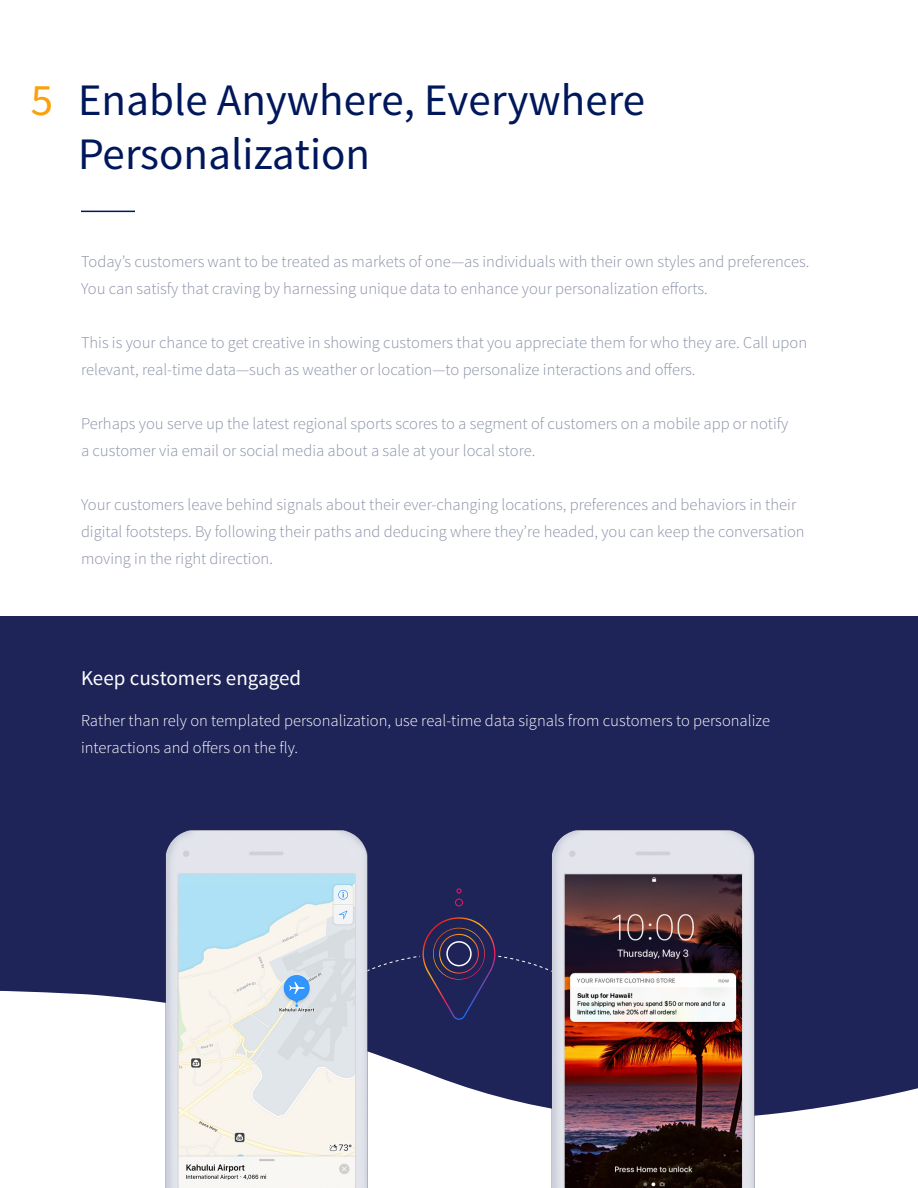
<style>
.page{position:relative;width:918px;height:1188px;background:#fff}
.page>*{position:absolute;margin:0;border:0;box-sizing:border-box;transform-origin:0 0}
.t1{font:45px/54px "Source Sans Pro";color:#00175c}
.t2{font:45px "Source Sans Pro";color:#faa10a}
.t3{font:21px "Source Sans Pro";color:#fff}
.t4{font:300 16.5px/27px "Source Sans Pro";color:#8a91a6}
.t5{font:300 16.5px/27px "Source Sans Pro";color:#fff}
</style>
<div class="page">
<div style="left:0;top:617px;width:918px;height:571px;background:#1e2358"></div>
<svg style="left:379px;top:917px;width:158px;height:71px"></svg>
<div style="left:446px;top:941px;width:26px;height:25px;border:2px solid #fff;border-radius:50%"></div>
<div style="left:455px;top:899px;width:8px;height:7px;border:1px solid #ed1a5e;border-radius:50%"></div>
<svg style="left:457px;top:889px;width:4px;height:4px"></svg>
<svg style="left:0;top:988px;width:918px;height:200px;fill:#fff"></svg>
<hr style="left:81px;top:211px;width:54px;height:1px;background:#00175c">
<img style="left:152px;top:830px;width:227px;height:358px">
<img style="left:539px;top:830px;width:227px;height:358px">
<h1 class="t2" style="left:31px;top:72px;width:24px">5</h1>
<h1 class="t1" style="left:78px;top:74px;width:569px">Enable Anywhere, Everywhere<br>Personalization</h1>
<p class="t4" style="left:81px;top:248px;width:730px">Today’s customers want to be treated as markets of one—as individuals with their own styles and preferences.<br>You can satisfy that craving by harnessing unique data to enhance your personalization efforts.</p>
<p class="t4" style="left:81px;top:329px;width:728px">This is your chance to get creative in showing customers that you appreciate them for who they are. Call upon relevant, real-time data—such as weather or location—to personalize interactions and offers.</p>
<p class="t4" style="left:81px;top:410px;width:709px">Perhaps you serve up the latest regional sports scores to a segment of customers on a mobile app or notify a customer via email or social media about a sale at your local store.</p>
<p class="t4" style="left:81px;top:491px;width:725px">Your customers leave behind signals about their ever-changing locations, preferences and behaviors in their digital footsteps. By following their paths and deducing where they’re headed, you can keep the conversation moving in the right direction.</p>
<p class="t3" style="left:81px;top:665px;width:222px">Keep customers engaged</p>
<p class="t5" style="left:81px;top:707px;width:691px">Rather than rely on templated personalization, use real-time data signals from customers to personalize interactions and offers on the fly.</p>
</div>
